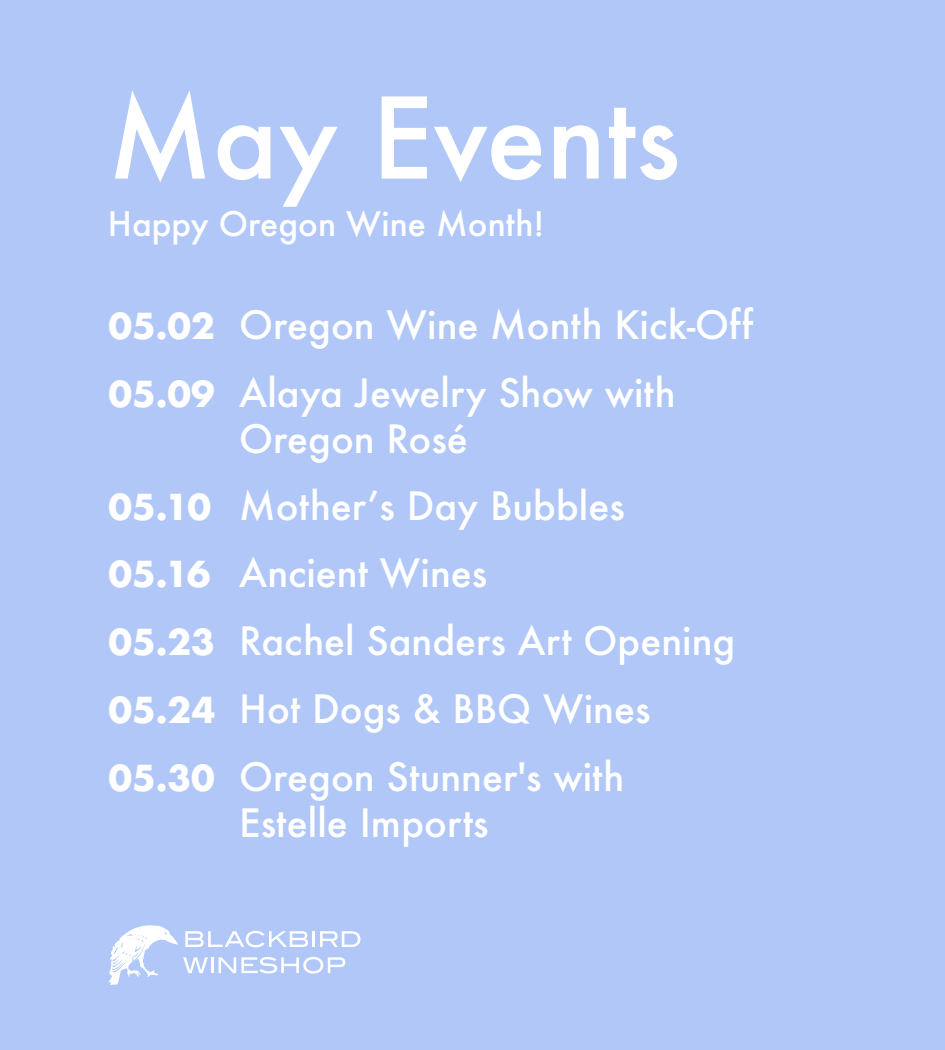
<style>
.page{position:relative;width:945px;height:1050px;background:#b0c7f7}
.page>*{position:absolute;margin:0;border:0;box-sizing:border-box;transform-origin:0 0}
.t1{font:500 108.94px "Futura";color:#fff}
.t2{font:500 38.06px/67.8px "Futura";color:#fff}
.t3{font:500 32.99px "Futura";color:#fff}
.s1{font-weight:700;font-size:34.82px}
</style>
<div class="page">
<svg style="left:108px;top:925px;width:252px;height:60px"></svg>
<h1 class="t1" style="left:108px;top:63px;width:574px">May Events</h1>
<p class="t3" style="left:108px;top:201px;width:438px">Happy Oregon Wine Month!</p>
<p class="t2" style="left:108px;top:291px;width:646px"><span class="s1">05.02</span> Oregon Wine Month Kick-Off</p>
<p class="t2" style="left:239px;top:370px;width:438px;line-height:45.7px;text-indent:-131px"><span class="s1">05.09</span> Alaya Jewelry Show with<br>Oregon Rosé</p>
<p class="t2" style="left:108px;top:471px;width:518px"><span class="s1">05.10</span> Motherʼs Day Bubbles<br><span class="s1">05.16</span> Ancient Wines</p>
<p class="t2" style="left:108px;top:607px;width:629px"><span class="s1">05.23</span> Rachel Sanders Art Opening<br><span class="s1">05.24</span> Hot Dogs &amp; BBQ Wines<br><span class="s1">05.30</span> Oregon Stunner's with</p>
<p class="t2" style="left:239px;top:788px;width:251px">Estelle Imports</p>
</div>
